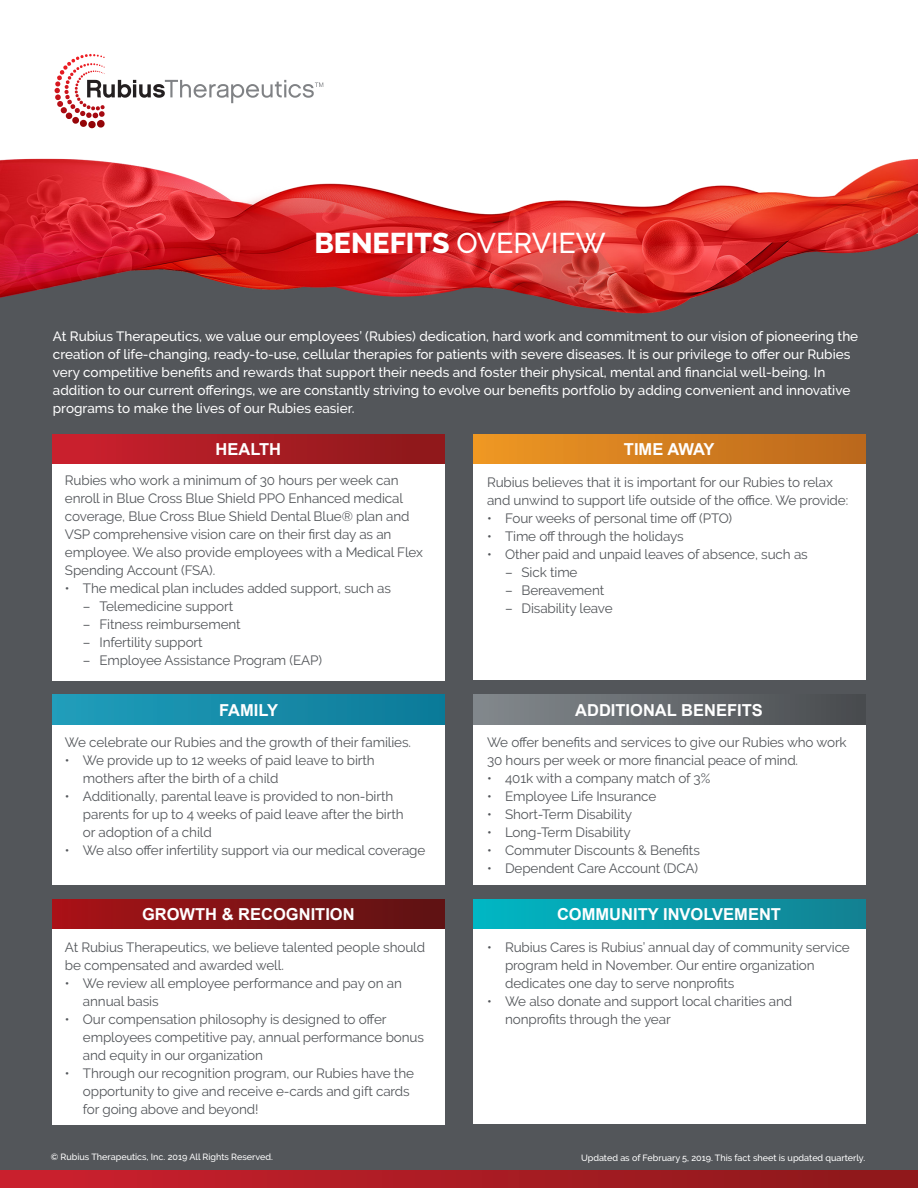
<style>
.page{position:relative;width:918px;height:1188px;background:#fff}
.page>*{position:absolute;margin:0;border:0;box-sizing:border-box;transform-origin:0 0}
.t1{font:800 28.5px "Raleway";color:#fff}
.t2{font:700 16.5px "Arial";color:#fff}
.t3{font:700 16.5px "Arial";letter-spacing:-.03em;color:#fff}
.t4{font:13.5px/18px "Raleway";letter-spacing:-.01em;color:#53565a}
.t5{font:500 13.5px/18px "Raleway";color:#fff}
.t6{font:500 9px "Raleway";color:#fff}
.s1{font-weight:500}
</style>
<div class="page">
<div style="left:0;top:316px;width:918px;height:855px;background:#53565a"></div>
<div style="left:52px;top:928px;width:392px;height:197px;background:#fff"></div>
<div style="left:473px;top:928px;width:392px;height:196px;background:#fff"></div>
<div style="left:52px;top:899px;width:392px;height:29px;background:linear-gradient(to right,#a91217,#5c1314)"></div>
<div style="left:473px;top:899px;width:392px;height:29px;background:linear-gradient(to right,#00b7c4,#138192)"></div>
<div style="left:52px;top:724px;width:392px;height:161px;background:#fff"></div>
<div style="left:473px;top:724px;width:392px;height:161px;background:#fff"></div>
<div style="left:52px;top:695px;width:392px;height:29px;background:linear-gradient(to right,#209ebb,#0c7a98)"></div>
<div style="left:473px;top:695px;width:392px;height:29px;background:linear-gradient(to right,#84898e,#494b4e)"></div>
<img style="left:0;top:158px;width:918px;height:158px">
<div style="left:52px;top:464px;width:392px;height:217px;background:#fff"></div>
<div style="left:473px;top:464px;width:392px;height:216px;background:#fff"></div>
<div style="left:52px;top:435px;width:392px;height:29px;background:linear-gradient(to right,#cd202e,#8b181a)"></div>
<div style="left:473px;top:435px;width:392px;height:29px;background:linear-gradient(to right,#ee9723,#ba671c)"></div>
<div style="left:0;top:1171px;width:918px;height:17px;background:linear-gradient(to right,#cc202e,#8b181a)"></div>
<svg style="left:55px;top:54px;width:268px;height:75px"></svg>
<p class="t1" style="left:314px;top:227px;width:293px">BENEFITS <span class="s1">OVERVIEW</span></p>
<p class="t5" style="left:53px;top:327px;width:807px">At Rubius Therapeutics, we value our employees’ (Rubies) dedication, hard work and commitment to our vision of pioneering the creation of life-changing, ready-to-use, cellular therapies for patients with severe diseases. It is our privilege to offer our Rubies very competitive benefits and rewards that support their needs and foster their physical, mental and financial well-being. In addition to our current offerings, we are constantly striving to evolve our benefits portfolio by adding convenient and innovative programs to make the lives of our Rubies easier.</p>
<p class="t2" style="left:216px;top:438px;width:67px">HEALTH</p>
<p class="t4" style="left:65px;top:472px;width:335px">Rubies who work a minimum of 30 hours per week can</p>
<p class="t4" style="left:65px;top:490px;width:340px">enroll in Blue Cross Blue Shield PPO Enhanced medical</p>
<p class="t4" style="left:65px;top:508px;width:346px">coverage, Blue Cross Blue Shield Dental Blue® plan and</p>
<p class="t4" style="left:65px;top:526px;width:328px">VSP comprehensive vision care on their first day as an</p>
<p class="t4" style="left:65px;top:544px;width:359px">employee. We also provide employees with a Medical Flex</p>
<p class="t4" style="left:65px;top:562px;width:152px">Spending Account (FSA).</p>
<p class="t4" style="left:65px;top:580px;width:328px">• The medical plan includes added support, such as</p>
<p class="t4" style="left:83px;top:598px;width:152px">– Telemedicine support</p>
<p class="t4" style="left:83px;top:616px;width:159px">– Fitness reimbursement</p>
<p class="t4" style="left:83px;top:634px;width:121px">– Infertility support</p>
<p class="t4" style="left:83px;top:652px;width:241px">– Employee Assistance Program (EAP)</p>
<p class="t2" style="left:219px;top:699px;width:60px">FAMILY</p>
<p class="t4" style="left:65px;top:734px;width:348px">We celebrate our Rubies and the growth of their families.</p>
<p class="t4" style="left:83px;top:752px;width:293px;text-indent:-18px">• We provide up to 12 weeks of paid leave to birth mothers after the birth of a child</p>
<p class="t4" style="left:83px;top:788px;width:322px;text-indent:-18px">• Additionally, parental leave is provided to non-birth parents for up to 4 weeks of paid leave after the birth or adoption of a child</p>
<p class="t4" style="left:65px;top:842px;width:362px">• We also offer infertility support via our medical coverage</p>
<p class="t2" style="left:142px;top:903px;width:214px">GROWTH &amp; RECOGNITION</p>
<p class="t4" style="left:65px;top:938px;width:362px">At Rubius Therapeutics, we believe talented people should be compensated and awarded well.</p>
<p class="t4" style="left:83px;top:974px;width:320px;text-indent:-18px">• We review all employee performance and pay on an annual basis</p>
<p class="t4" style="left:83px;top:1010px;width:343px;text-indent:-18px">• Our compensation philosophy is designed to offer employees competitive pay, annual performance bonus and equity in our organization</p>
<p class="t4" style="left:83px;top:1064px;width:333px;text-indent:-18px">• Through our recognition program, our Rubies have the opportunity to give and receive e-cards and gift cards for going above and beyond!</p>
<p class="t3" style="left:624px;top:438px;width:92px">TIME AWAY</p>
<p class="t4" style="left:487px;top:473px;width:363px">Rubius believes that it is important for our Rubies to relax and unwind to support life outside of the office. We provide:</p>
<p class="t4" style="left:487px;top:509px;width:247px">• Four weeks of personal time off (PTO)</p>
<p class="t4" style="left:487px;top:527px;width:198px">• Time off through the holidays</p>
<p class="t4" style="left:487px;top:545px;width:322px">• Other paid and unpaid leaves of absence, such as</p>
<p class="t4" style="left:505px;top:563px;width:74px">– Sick time</p>
<p class="t4" style="left:505px;top:581px;width:101px">– Bereavement</p>
<p class="t4" style="left:505px;top:599px;width:109px">– Disability leave</p>
<p class="t2" style="left:575px;top:699px;width:189px">ADDITIONAL BENEFITS</p>
<p class="t4" style="left:487px;top:734px;width:361px">We offer benefits and services to give our Rubies who work<br>30 hours per week or more financial peace of mind.</p>
<p class="t4" style="left:487px;top:770px;width:225px">• 401k with a company match of 3%</p>
<p class="t4" style="left:487px;top:788px;width:171px">• Employee Life Insurance</p>
<p class="t4" style="left:487px;top:806px;width:147px">• Short-Term Disability</p>
<p class="t4" style="left:487px;top:824px;width:145px">• Long-Term Disability</p>
<p class="t4" style="left:487px;top:842px;width:214px">• Commuter Discounts &amp; Benefits</p>
<p class="t4" style="left:487px;top:860px;width:213px">• Dependent Care Account (DCA)</p>
<p class="t2" style="left:557px;top:903px;width:225px">COMMUNITY INVOLVEMENT</p>
<p class="t4" style="left:505px;top:938px;width:346px;text-indent:-18px">• Rubius Cares is Rubius’ annual day of community service program held in November. Our entire organization dedicates one day to serve nonprofits</p>
<p class="t4" style="left:505px;top:992px;width:289px;text-indent:-18px">• We also donate and support local charities and nonprofits through the year</p>
<p class="t6" style="left:51px;top:1151px;width:224px">© Rubius Therapeutics, Inc. 2019 All Rights Reserved.</p>
<p class="t6" style="left:581px;top:1152px;width:286px">Updated as of February 5, 2019. This fact sheet is updated quarterly.</p>
</div>
